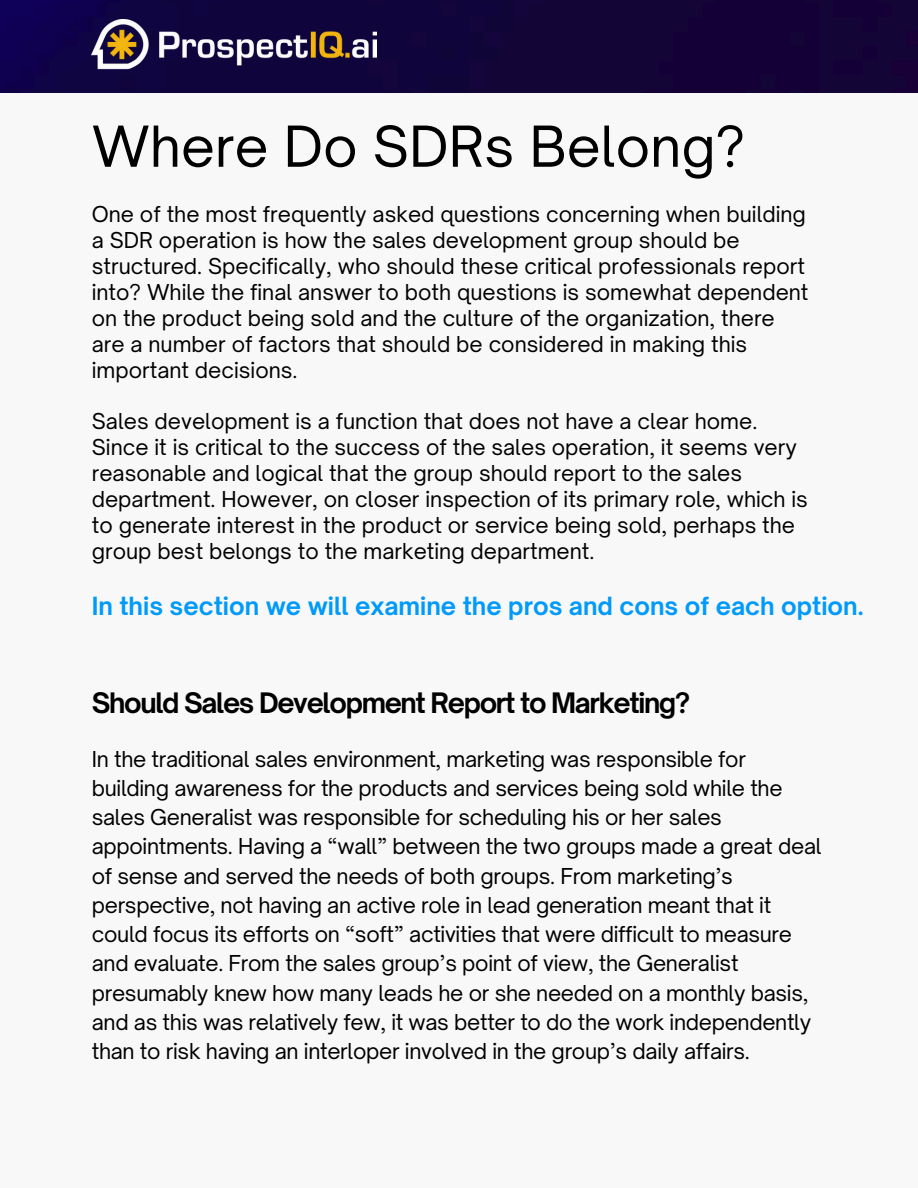
<style>
.page{position:relative;width:918px;height:1188px;background:#f8f8f8}
.page>*{position:absolute;margin:0;border:0;box-sizing:border-box;transform-origin:0 0}
.t1{font:54px "Open Sauce One";color:#000}
.t2{font:700 27px "Open Sauce One";letter-spacing:-.05em;color:#000}
.t3{font:700 24px "Open Sauce One";color:#009afa}
.t4{font:21px/25.8px "Open Sauce One";color:#000}
</style>
<div class="page">
<img style="left:0;top:0;width:918px;height:92px">
<img style="left:92px;top:20px;width:284px;height:52px">
<h1 class="t1" style="left:92px;top:113px;width:655px">Where Do SDRs Belong?</h1>
<p class="t4" style="left:92px;top:202px;width:718px">One of the most frequently asked questions concerning when building a SDR operation is how the sales development group should be structured. Specifically, who should these critical professionals report into? While the final answer to both questions is somewhat dependent on the product being sold and the culture of the organization, there are a number of factors that should be considered in making this important decisions.</p>
<p class="t4" style="left:92px;top:409px;width:718px">Sales development is a function that does not have a clear home.<br>Since it is critical to the success of the sales operation, it seems very reasonable and logical that the group should report to the sales department. However, on closer inspection of its primary role, which is to generate interest in the product or service being sold, perhaps the group best belongs to the marketing department.</p>
<p class="t3" style="left:92px;top:591px;width:773px">In this section we will examine the pros and cons of each option.</p>
<h2 class="t2" style="left:92px;top:686px;width:600px">Should Sales Development Report to Marketing?</h2>
<p class="t4" style="left:92px;top:744px;width:731px;line-height:29.2px">In the traditional sales environment, marketing was responsible for building awareness for the products and services being sold while the sales Generalist was responsible for scheduling his or her sales appointments. Having a “wall” between the two groups made a great deal of sense and served the needs of both groups. From marketing’s perspective, not having an active role in lead generation meant that it could focus its efforts on “soft” activities that were difficult to measure and evaluate. From the sales group’s point of view, the Generalist presumably knew how many leads he or she needed on a monthly basis, and as this was relatively few, it was better to do the work independently than to risk having an interloper involved in the group’s daily affairs.</p>
</div>
